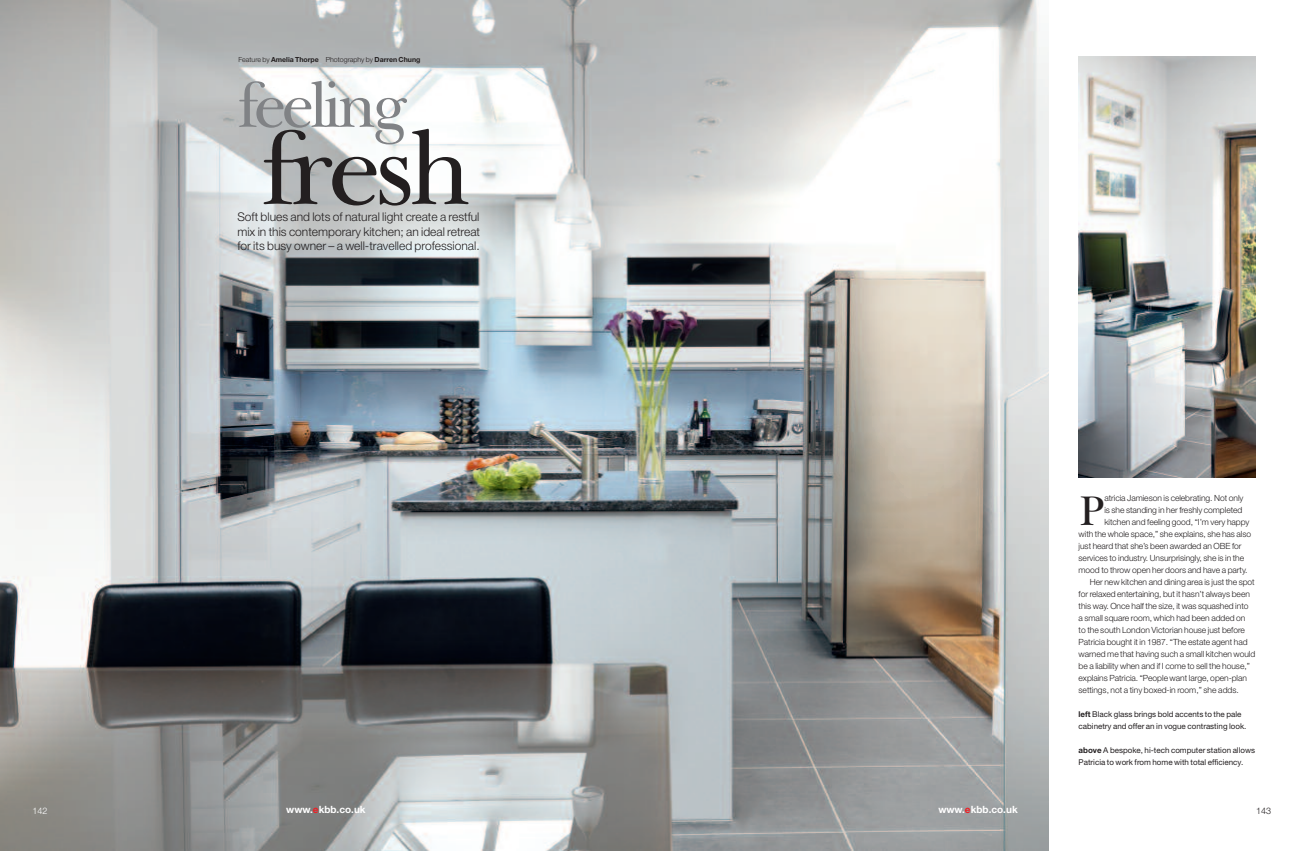
<style>
.page{position:relative;width:1304px;height:851px;background:#fff}
.page>*{position:absolute;margin:0;border:0;box-sizing:border-box;transform-origin:0 0}
.t1{font:104.4px "Baskerville BT";letter-spacing:-.055em;color:#231f20}
.t2{font:64px "Baskerville BT";letter-spacing:-.06em;color:#808285}
.t3{font:42.6px "Baskerville BT";color:#231f20}
.t4{font:300 12px/14.4px "Helvetica Neue";color:#231f20;text-align:justify}
.t5{font:700 10px "Helvetica Neue";color:#fff}
.t6{font:300 9px "Helvetica Neue";color:#fff}
.t7{font:300 9px "Helvetica Neue";color:#231f20}
.t8{font:300 8.5px "Helvetica Neue";letter-spacing:-.005em;color:#231f20}
.t9{font:8px/12px "Helvetica Neue";color:#231f20}
.t10{font:700 7px "Helvetica Neue";color:#231f20}
.s1{font-weight:300}
.s2{font-weight:700}
.s3{color:#ee1d23}
</style>
<div class="page">
<img style="left:0;top:0;width:1049px;height:850px">
<img style="left:1079px;top:57px;width:177px;height:420px">
<p class="t10" style="left:239px;top:57px;width:183px"><span class="s1">Feature by</span> Amelia Thorpe <span class="s1">Photography by</span> Darren Chung</p>
<h2 class="t2" style="left:237px;top:81px;width:172px">feeling</h2>
<h1 class="t1" style="left:261px;top:130px;width:213px">fresh</h1>
<h3 class="t4" style="left:237px;top:211px;width:244px">Soft blues and lots of natural light create a restful mix in this contemporary kitchen; an ideal retreat for its busy owner – a well-travelled professional.</h3>
<h3 class="t3" style="left:1079px;top:494px;width:27px">P</h3>
<p class="t8" style="left:1104px;top:495px;width:141px">atricia Jamieson is celebrating. Not only</p>
<p class="t8" style="left:1104px;top:507px;width:140px">is she standing in her freshly completed</p>
<p class="t8" style="left:1104px;top:519px;width:147px">kitchen and feeling good, “I’m very happy</p>
<p class="t8" style="left:1079px;top:531px;width:174px">with the whole space,” she explains, she has also</p>
<p class="t8" style="left:1079px;top:543px;width:164px">just heard that she’s been awarded an OBE for</p>
<p class="t8" style="left:1079px;top:555px;width:167px">services to industry. Unsurprisingly, she is in the</p>
<p class="t8" style="left:1079px;top:567px;width:170px">mood to throw open her doors and have a party.</p>
<p class="t8" style="left:1090px;top:579px;width:166px">Her new kitchen and dining area is just the spot</p>
<p class="t8" style="left:1079px;top:591px;width:173px">for relaxed entertaining, but it hasn’t always been</p>
<p class="t8" style="left:1079px;top:603px;width:171px">this way. Once half the size, it was squashed into</p>
<p class="t8" style="left:1079px;top:615px;width:168px">a small square room, which had been added on</p>
<p class="t8" style="left:1079px;top:627px;width:168px">to the south London Victorian house just before</p>
<p class="t8" style="left:1079px;top:639px;width:170px">Patricia bought it in 1987. “The estate agent had</p>
<p class="t8" style="left:1079px;top:651px;width:178px">warned me that having such a small kitchen would</p>
<p class="t8" style="left:1079px;top:663px;width:173px">be a liability when and if I come to sell the house,”</p>
<p class="t8" style="left:1079px;top:675px;width:170px">explains Patricia. “People want large, open-plan</p>
<p class="t8" style="left:1079px;top:687px;width:162px">settings, not a tiny boxed-in room,” she adds.</p>
<p class="t9" style="left:1079px;top:709px;width:169px"><span class="s2">left</span> Black glass brings bold accents to the pale cabinetry and offer an in vogue contrasting look.</p>
<p class="t9" style="left:1079px;top:745px;width:178px"><span class="s2">above</span> A bespoke, hi-tech computer station allows<br>Patricia to work from home with total efficiency.</p>
<p class="t6" style="left:33px;top:807px;width:17px">142</p>
<p class="t5" style="left:286px;top:806px;width:81px">www.<span class="s3">e</span>kbb.co.uk</p>
<p class="t5" style="left:938px;top:806px;width:81px">www.<span class="s3">e</span>kbb.co.uk</p>
<p class="t7" style="left:1256px;top:807px;width:17px">143</p>
</div>
